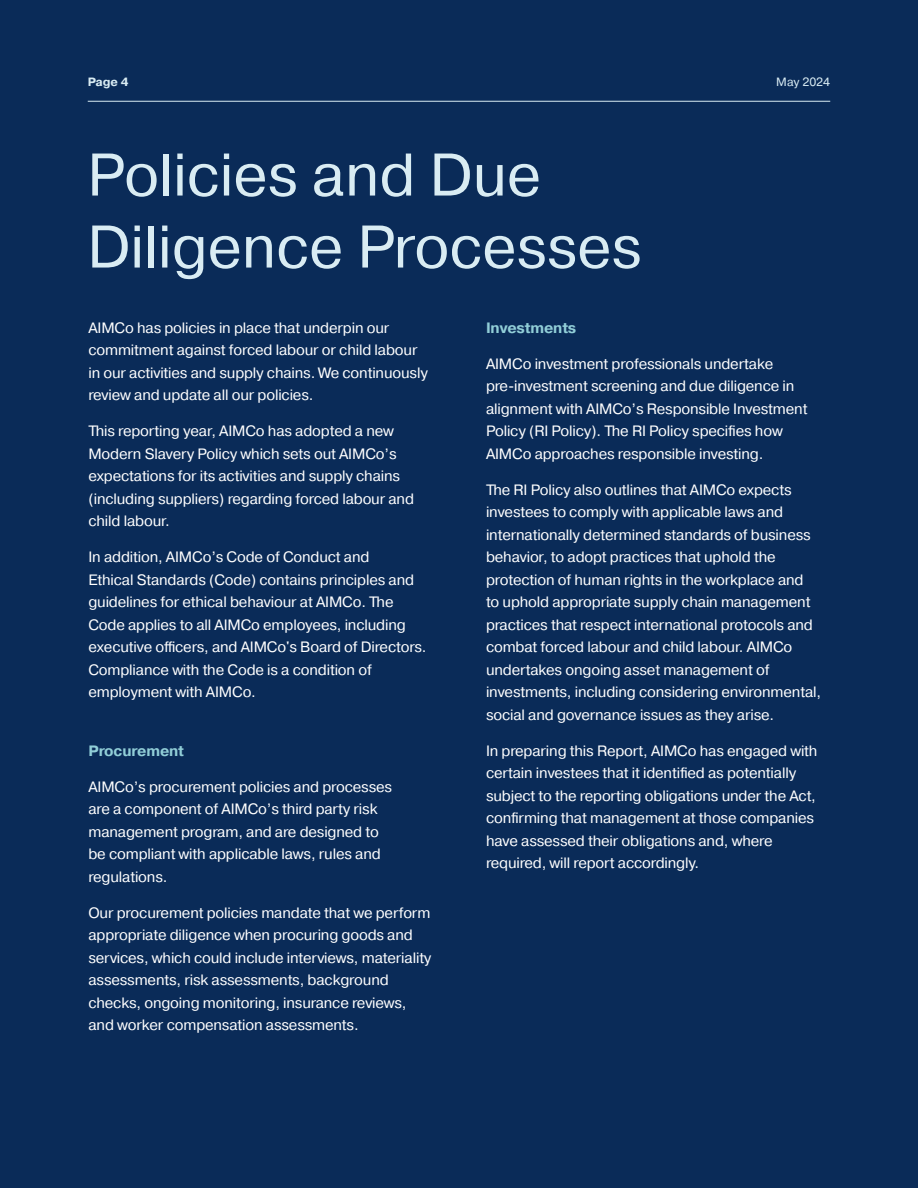
<style>
.page{position:relative;width:918px;height:1188px;background:#0a2b58}
.page>*{position:absolute;margin:0;border:0;box-sizing:border-box;transform-origin:0 0}
.t1{font:60px/72px "Pragmatica";color:#d9ecf3}
.t2{font:15px/22.5px "Pragmatica";letter-spacing:-.01em;color:#fff}
.t3{font:700 15px "Pragmatica";letter-spacing:-.01em;color:#91ced7}
.t4{font:12px "Pragmatica";color:#d9ecf3}
.t5{font:700 12px "Pragmatica";color:#d9ecf3}
</style>
<div class="page">
<hr style="left:88px;top:101px;width:742px;height:1px;background:#d9ecf3">
<p class="t5" style="left:88px;top:74px;width:42px">Page 4</p>
<p class="t4" style="left:776px;top:75px;width:55px">May 2024</p>
<h1 class="t1" style="left:87px;top:140px;width:556px">Policies and Due<br>Diligence Processes</h1>
<p class="t2" style="left:88px;top:316px;width:341px">AIMCo has policies in place that underpin our commitment against forced labour or child labour in our activities and supply chains. We continuously review and update all our policies.</p>
<p class="t2" style="left:88px;top:420px;width:327px">This reporting year, AIMCo has adopted a new Modern Slavery Policy which sets out AIMCo’s expectations for its activities and supply chains (including suppliers) regarding forced labour and child labour.</p>
<p class="t2" style="left:88px;top:546px;width:340px">In addition, AIMCo’s Code of Conduct and<br>Ethical Standards (Code) contains principles and guidelines for ethical behaviour at AIMCo. The Code applies to all AIMCo employees, including executive officers, and AIMCo's Board of Directors.<br>Compliance with the Code is a condition of employment with AIMCo.</p>
<p class="t3" style="left:88px;top:741px;width:97px">Procurement</p>
<p class="t2" style="left:88px;top:775px;width:305px">AIMCo’s procurement policies and processes are a component of AIMCo’s third party risk management program, and are designed to be compliant with applicable laws, rules and regulations.</p>
<p class="t2" style="left:88px;top:901px;width:345px">Our procurement policies mandate that we perform appropriate diligence when procuring goods and services, which could include interviews, materiality assessments, risk assessments, background checks, ongoing monitoring, insurance reviews, and worker compensation assessments.</p>
<p class="t3" style="left:486px;top:318px;width:92px">Investments</p>
<p class="t2" style="left:486px;top:352px;width:323px">AIMCo investment professionals undertake pre-investment screening and due diligence in alignment with AIMCo’s Responsible Investment Policy (RI Policy). The RI Policy specifies how AIMCo approaches responsible investing.</p>
<p class="t2" style="left:486px;top:478px;width:337px">The RI Policy also outlines that AIMCo expects investees to comply with applicable laws and internationally determined standards of business behavior, to adopt practices that uphold the protection of human rights in the workplace and<br>to uphold appropriate supply chain management practices that respect international protocols and combat forced labour and child labour. AIMCo undertakes ongoing asset management of investments, including considering environmental, social and governance issues as they arise.</p>
<p class="t2" style="left:486px;top:739px;width:333px">In preparing this Report, AIMCo has engaged with certain investees that it identified as potentially subject to the reporting obligations under the Act, confirming that management at those companies have assessed their obligations and, where required, will report accordingly.</p>
</div>
